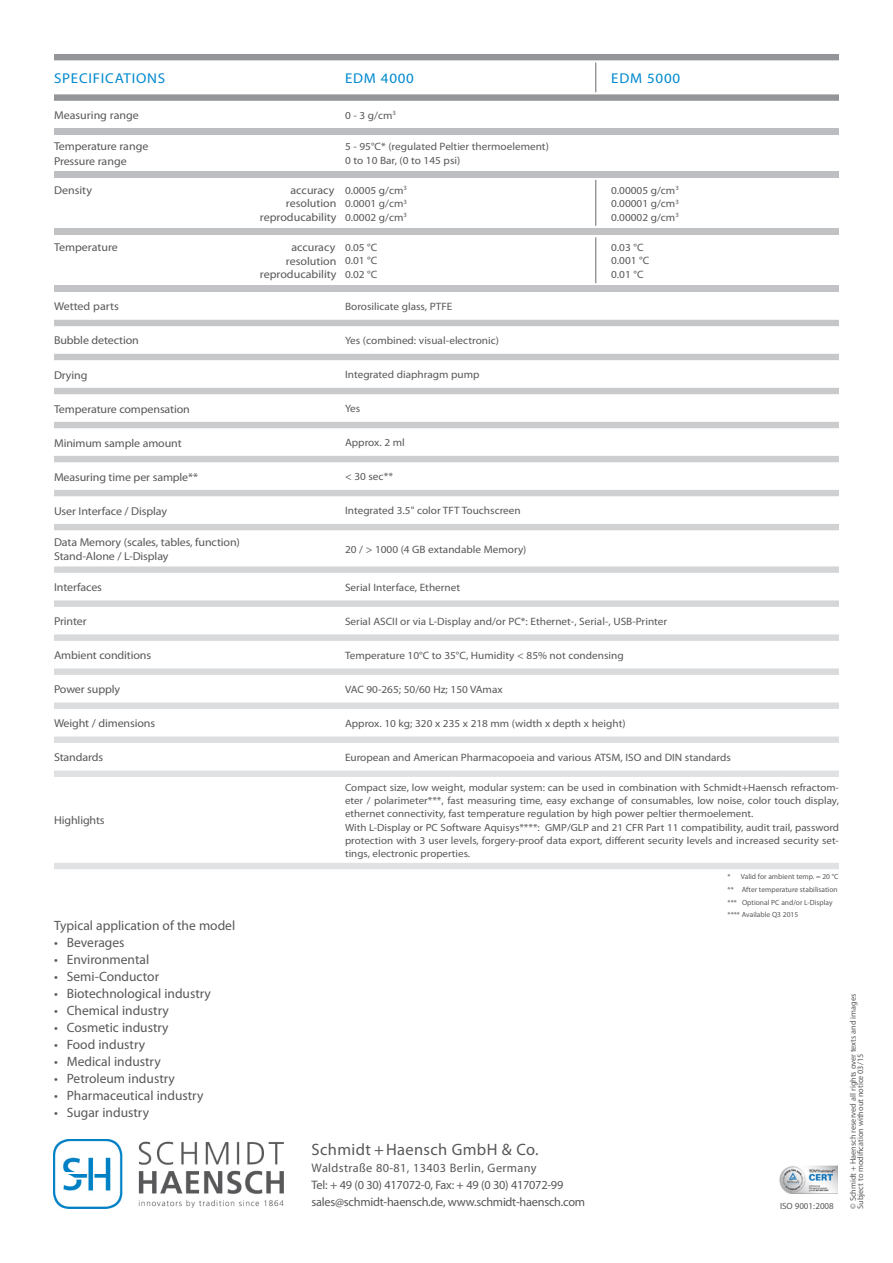
<style>
.page{position:relative;width:893px;height:1263px;background:#fff}
.page>*{position:absolute;margin:0;border:0;box-sizing:border-box;transform-origin:0 0}
.t1{font:16.5px "Myriad Pro";letter-spacing:.02em;color:#57585a}
.t2{font:14.25px "Myriad Pro";letter-spacing:.05em;color:#0089cf;scale:1.05 1}
.t3{font:13.5px "Myriad Pro";color:#57585a}
.t4{font:12.3px/17px "Myriad Pro";letter-spacing:-.02em;color:#57585a}
.t5{font:11.4px/13.5px "Myriad Pro";letter-spacing:-.01em;color:#57585a;scale:1.05 1}
.t6{font:10.65px/13.5px "Myriad Pro";color:#57585a;text-align:justify;scale:1.05 1}
.t7{font:10.5px/13.2px "Myriad Pro";color:#57585a;scale:1.05 1}
.t8{font:9px "Myriad Pro";color:#57585a}
.t9{font:8.25px/7.5px "Myriad Pro";color:#57585a}
.t10{font:7.5px/12.8px "Myriad Pro";color:#57585a}
</style>
<div class="page">
<img style="left:779px;top:1166px;width:59px;height:28px">
<img style="left:53px;top:1139px;width:230px;height:69px">
<div style="left:54px;top:128px;width:785px;height:7px;background:#bcbdc0"></div>
<div style="left:54px;top:171px;width:785px;height:6px;background:#bebfc2"></div>
<div style="left:54px;top:228px;width:785px;height:7px;background:#c1c2c4"></div>
<div style="left:54px;top:286px;width:785px;height:6px;background:#c2c3c6"></div>
<div style="left:54px;top:320px;width:785px;height:6px;background:#c5c6c8"></div>
<div style="left:54px;top:354px;width:785px;height:6px;background:#c7c8ca"></div>
<div style="left:54px;top:388px;width:785px;height:6px;background:#c9cacc"></div>
<div style="left:54px;top:422px;width:785px;height:6px;background:#cbccce"></div>
<div style="left:54px;top:456px;width:785px;height:6px;background:#cdced0"></div>
<div style="left:54px;top:490px;width:785px;height:6px;background:#cfd0d2"></div>
<div style="left:54px;top:524px;width:785px;height:6px;background:#d1d2d4"></div>
<svg style="left:54px;top:566px;width:785px;height:7px;background:#d7d8da"></svg>
<svg style="left:54px;top:600px;width:785px;height:7px;background:#d8d9db"></svg>
<svg style="left:54px;top:634px;width:785px;height:7px;background:#dbdcde"></svg>
<svg style="left:54px;top:668px;width:785px;height:7px;background:#dcdddf"></svg>
<svg style="left:54px;top:702px;width:785px;height:7px;background:#dedfe1"></svg>
<svg style="left:54px;top:736px;width:785px;height:7px;background:#dfe0e2"></svg>
<svg style="left:54px;top:770px;width:785px;height:7px;background:#e2e3e5"></svg>
<div style="left:54px;top:863px;width:785px;height:6px;background:#e1e2e4"></div>
<svg style="left:54px;top:54px;width:785px;height:47px"></svg>
<hr style="left:595px;top:180px;width:1px;height:46px;background:#57585a">
<hr style="left:595px;top:237px;width:1px;height:46px;background:#57585a">
<h2 class="t2" style="left:54px;top:69px;width:107px">SPECIFICATIONS</h2>
<h2 class="t2" style="left:345px;top:69px;width:67px">EDM 4000</h2>
<h2 class="t2" style="left:611px;top:69px;width:67px">EDM 5000</h2>
<p class="t5" style="left:54px;top:108px;width:82px">Measuring range</p>
<p class="t6" style="left:345px;top:108px;width:50px">0 - 3 g/cm<sup>3</sup></p>
<p class="t5" style="left:54px;top:139px;width:91px;line-height:14.4px">Temperature range<br>Pressure range</p>
<p class="t6" style="left:345px;top:140px;width:196px">5 - 95°C* (regulated Peltier thermoelement)<br>0 to 10 Bar, (0 to 145 psi)</p>
<p class="t5" style="left:54px;top:183px;width:38px">Density</p>
<p class="t5" style="left:260px;top:183px;width:74px;text-align:right">accuracy resolution reproducability</p>
<p class="t6" style="left:345px;top:183px;width:60px">0.0005 g/cm<sup>3<br></sup>0.0001 g/cm<sup>3<br></sup>0.0002 g/cm<sup>3</sup></p>
<p class="t6" style="left:611px;top:183px;width:66px">0.00005 g/cm<sup>3<br></sup>0.00001 g/cm<sup>3<br></sup>0.00002 g/cm<sup>3</sup></p>
<p class="t5" style="left:54px;top:240px;width:62px">Temperature</p>
<p class="t5" style="left:260px;top:240px;width:74px;text-align:right">accuracy resolution reproducability</p>
<p class="t6" style="left:345px;top:240px;width:32px">0.05 °C 0.01 °C 0.02 °C</p>
<p class="t6" style="left:611px;top:240px;width:38px;text-align:left">0.03 °C<br>0.001 °C<br>0.01 °C</p>
<p class="t5" style="left:54px;top:300px;width:63px">Wetted parts</p>
<p class="t6" style="left:345px;top:300px;width:104px">Borosilicate glass, PTFE</p>
<p class="t5" style="left:54px;top:334px;width:82px">Bubble detection</p>
<p class="t6" style="left:345px;top:334px;width:148px">Yes (combined: visual-electronic)</p>
<p class="t5" style="left:54px;top:368px;width:33px">Drying</p>
<p class="t6" style="left:345px;top:368px;width:130px">Integrated diaphragm pump</p>
<p class="t5" style="left:54px;top:402px;width:131px">Temperature compensation</p>
<p class="t6" style="left:345px;top:402px;width:16px">Yes</p>
<p class="t5" style="left:54px;top:436px;width:123px">Minimum sample amount</p>
<p class="t6" style="left:345px;top:436px;width:58px">Approx. 2 ml</p>
<p class="t5" style="left:54px;top:470px;width:139px">Measuring time per sample**</p>
<p class="t6" style="left:345px;top:470px;width:47px">&lt; 30 sec**</p>
<p class="t5" style="left:54px;top:504px;width:109px">User Interface / Display</p>
<p class="t6" style="left:345px;top:504px;width:169px">Integrated 3.5" color TFT Touchscreen</p>
<p class="t5" style="left:54px;top:534px;width:179px;line-height:14.4px">Data Memory (scales, tables, function)<br>Stand-Alone / L-Display</p>
<p class="t6" style="left:345px;top:542px;width:174px">20 / &gt; 1000 (4 GB extandable Memory)</p>
<p class="t5" style="left:54px;top:580px;width:47px">Interfaces</p>
<p class="t6" style="left:345px;top:580px;width:111px">Serial Interface, Ethernet</p>
<p class="t5" style="left:54px;top:614px;width:33px">Printer</p>
<p class="t6" style="left:345px;top:614px;width:308px">Serial ASCII or via L-Display and/or PC*: Ethernet-, Serial-, USB-Printer</p>
<p class="t5" style="left:54px;top:648px;width:94px">Ambient conditions</p>
<p class="t6" style="left:345px;top:648px;width:267px">Temperature 10°C to 35°C, Humidity &lt; 85% not condensing</p>
<p class="t5" style="left:54px;top:682px;width:65px">Power supply</p>
<p class="t6" style="left:345px;top:682px;width:152px">VAC 90-265; 50/60 Hz; 150 VAmax</p>
<p class="t5" style="left:54px;top:716px;width:98px">Weight / dimensions</p>
<p class="t6" style="left:345px;top:716px;width:269px">Approx. 10 kg; 320 x 235 x 218 mm (width x depth x height)</p>
<p class="t5" style="left:54px;top:750px;width:48px">Standards</p>
<p class="t6" style="left:345px;top:750px;width:369px">European and American Pharmacopoeia and various ATSM, ISO and DIN standards</p>
<p class="t5" style="left:54px;top:814px;width:50px">Highlights</p>
<p class="t3" style="left:54px;top:917px;width:183px">Typical application of the model</p>
<p class="t3" style="left:54px;top:934px;width:72px">• Beverages</p>
<p class="t3" style="left:54px;top:951px;width:97px">• Environmental</p>
<p class="t3" style="left:54px;top:968px;width:107px">• Semi-Conductor</p>
<p class="t3" style="left:54px;top:985px;width:158px">• Biotechnological industry</p>
<p class="t3" style="left:54px;top:1002px;width:116px">• Chemical industry</p>
<p class="t3" style="left:54px;top:1019px;width:116px">• Cosmetic industry</p>
<p class="t3" style="left:54px;top:1036px;width:93px">• Food industry</p>
<p class="t3" style="left:54px;top:1053px;width:108px">• Medical industry</p>
<p class="t3" style="left:54px;top:1070px;width:122px">• Petroleum industry</p>
<p class="t3" style="left:54px;top:1087px;width:151px">• Pharmaceutical industry</p>
<p class="t3" style="left:54px;top:1104px;width:97px">• Sugar industry</p>
<p class="t7" style="left:345px;top:781px;width:472px">Compact size, low weight, modular system: can be used in combination with Schmidt+Haensch refractom&shy;eter / polarimeter***, fast measuring time, easy exchange of consumables, low noise, color touch display, ethernet connectivity, fast temperature regulation by high power peltier thermoelement.<br>With L-Display or PC Software Aquisys****: GMP/GLP and 21 CFR Part 11 compatibility, audit trail, password protection with 3 user levels, forgery-proof data export, different security levels and increased security set&shy;tings, electronic properties.</p>
<h1 class="t1" style="left:312px;top:1140px;width:228px">Schmidt + Haensch GmbH &amp; Co.</h1>
<p class="t4" style="left:312px;top:1159px;width:275px">Waldstraße 80-81, 13403 Berlin, Germany<br>Tel: + 49 (0 30) 417072-0, Fax: + 49 (0 30) 417072-99 sales@schmidt-haensch.de, www.schmidt-haensch.com</p>
<p class="t10" style="left:728px;top:870px;width:113px">* Valid for ambient temp. = 20 °C ** After temperature stabilisation *** Optional PC and/or L-Display **** Available Q3 2015</p>
<p class="t8" style="left:780px;top:1200px;width:55px">ISO 9001:2008</p>
<p class="t9" style="left:849px;top:1209px;width:217px;rotate:-90deg">© Schmidt + Haensch reserved all rights over texts and images<br>Subject to modification without notice 03/15</p>
</div>
